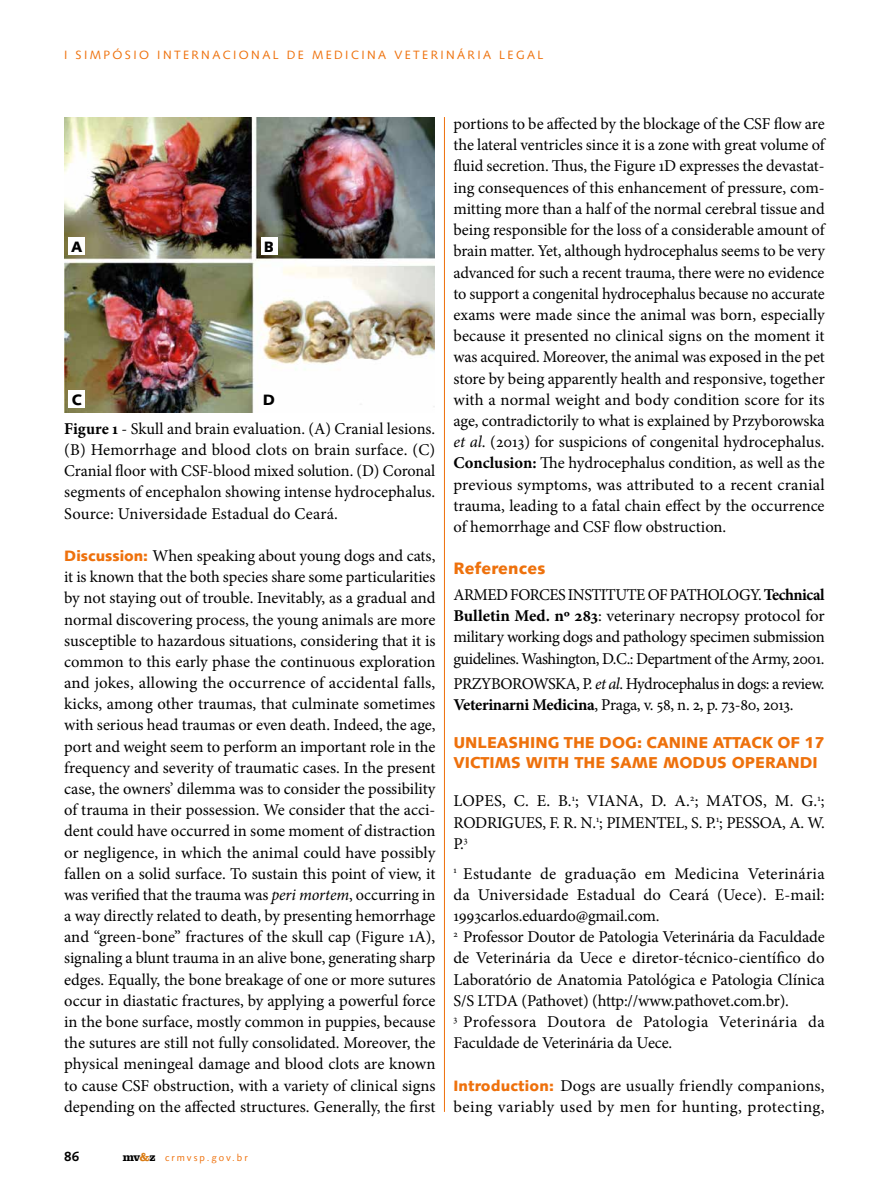
<style>
.page{position:relative;width:893px;height:1191px;background:#fff}
.page>*{position:absolute;margin:0;border:0;box-sizing:border-box;transform-origin:0 0}
.t1{font:16.5px/21.1px "Minion Pro";letter-spacing:-.005em;color:#000;text-align:justify}
.t2{font:16.5px/21.1px "Minion Pro";letter-spacing:-.025em;color:#000}
.t3{font:16.5px/21.1px "Minion Pro";letter-spacing:.015em;color:#000}
.t4{font:900 16.5px "Syntax LT Std";letter-spacing:.01em;color:#ee710c}
.t5{font:900 15.75px/20.4px "Syntax LT Std";color:#ee710c}
.t6{font:900 15px "Syntax LT Std";color:#000}
.t7{font:700 13.5px "Syntax LT Std";color:#000}
.t8{font:12px "Syntax LT Std";letter-spacing:.2em;color:#ee710c}
.t9{font:9.75px "Syntax LT Std";letter-spacing:.2em;color:#ee710c}
.s1{font-weight:700}
.s2{font-family:"Syntax LT Std";font-weight:900;font-size:15px;color:#ee710c}
.s3{font-style:italic}
.s4{font-family:"Clarendon LT Std";font-weight:700;font-size:12px;color:#000}
.s5{font-family:"Clarendon LT Std";font-weight:700;font-size:12px;color:#d97b14}
</style>
<div class="page">
<hr style="left:444px;top:117px;width:1px;height:995px;background:#ee710c">
<img style="left:64px;top:117px;width:371px;height:295px">
<div style="left:69px;top:237px;width:16px;height:18px;background:#fff"></div>
<div style="left:69px;top:390px;width:16px;height:18px;background:#fff"></div>
<div style="left:261px;top:237px;width:16px;height:18px;background:#fff"></div>
<div style="left:261px;top:390px;width:16px;height:18px;background:#fff"></div>
<p class="t8" style="left:64px;top:47px;width:481px">I SIMPÓSIO INTERNACIONAL DE MEDICINA VETERINÁRIA LEGAL</p>
<p class="t6" style="left:71px;top:237px;width:13px">A</p>
<p class="t6" style="left:72px;top:391px;width:12px">C</p>
<p class="t6" style="left:264px;top:237px;width:12px">B</p>
<p class="t6" style="left:263px;top:391px;width:14px">D</p>
<p class="t1" style="left:64px;top:418px;width:373px"><span class="s1">Figure 1</span> - Skull and brain evaluation. (A) Cranial lesions. (B) Hemorrhage and blood clots on brain surface. (C)<br>Cranial floor with CSF-blood mixed solution. (D) Coronal segments of encephalon showing intense hydrocephalus.<br>Source: Universidade Estadual do Ceará.</p>
<p class="t1" style="left:64px;top:545px;width:373px"><span class="s2">Discussion:</span> When speaking about young dogs and cats, it is known that the both species share some particularities by not staying out of trouble. Inevitably, as a gradual and normal discovering process, the young animals are more susceptible to hazardous situations, considering that it is common to this early phase the continuous exploration and jokes, allowing the occurrence of accidental falls, kicks, among other traumas, that culminate sometimes with serious head traumas or even death. Indeed, the age, port and weight seem to perform an important role in the frequency and severity of traumatic cases. In the present case, the owners’ dilemma was to consider the possibility of trauma in their possession. We consider that the acci&shy;dent could have occurred in some moment of distraction or negligence, in which the animal could have possibly fallen on a solid surface. To sustain this point of view, it was verified that the trauma was <span class="s3">peri mortem</span>, occurring in a way directly related to death, by presenting hemorrhage and “green-bone” fractures of the skull cap (Figure 1A), signaling a blunt trauma in an alive bone, generating sharp edges. Equally, the bone breakage of one or more sutures occur in diastatic fractures, by applying a powerful force in the bone surface, mostly common in puppies, because the sutures are still not fully consolidated. Moreover, the physical meningeal damage and blood clots are known to cause CSF obstruction, with a variety of clinical signs depending on the affected structures. Generally, the first</p>
<p class="t7" style="left:64px;top:1148px;width:17px">86</p>
<p class="t9" style="left:123px;top:1151px;width:126px"><span class="s4">mv</span><span class="s5">&amp;</span><span class="s4">z</span> crmvsp.gov.br</p>
<p class="t1" style="left:453px;top:113px;width:373px">portions to be affected by the blockage of the CSF flow are the lateral ventricles since it is a zone with great volume of fluid secretion. Thus, the Figure 1D expresses the devastat&shy;ing consequences of this enhancement of pressure, com&shy;mitting more than a half of the normal cerebral tissue and being responsible for the loss of a considerable amount of brain matter. Yet, although hydrocephalus seems to be very advanced for such a recent trauma, there were no evidence to support a congenital hydrocephalus because no accurate exams were made since the animal was born, especially because it presented no clinical signs on the moment it was acquired. Moreover, the animal was exposed in the pet store by being apparently health and responsive, together with a normal weight and body condition score for its age, contradictorily to what is explained by Przyborowska <span class="s3">et al</span>. (2013) for suspicions of congenital hydrocephalus.<br><span class="s1">Conclusion:</span> The hydrocephalus condition, as well as the previous symptoms, was attributed to a recent cranial trauma, leading to a fatal chain effect by the occurrence of hemorrhage and CSF flow obstruction.</p>
<p class="t4" style="left:453px;top:559px;width:93px">References</p>
<p class="t1" style="left:453px;top:584px;width:373px">ARMED FORCES INSTITUTE OF PATHOLOGY. <span class="s1">Technical Bulletin Med. nº 283</span>: veterinary necropsy protocol for military working dogs and pathology specimen submission guidelines. Washington, D.C.: Department of the Army, 2001.</p>
<p class="t2" style="left:453px;top:673px;width:373px">PRZYBOROWSKA, P. <span class="s3">et al</span>. Hydrocephalus in dogs: a review.<br><span class="s1">Veterinarni Medicina</span>, Praga, v. 58, n. 2, p. 73-80, 2013.</p>
<p class="t5" style="left:453px;top:732px;width:373px">UNLEASHING THE DOG: CANINE ATTACK OF 17<br>VICTIMS WITH THE SAME MODUS OPERANDI</p>
<p class="t1" style="left:453px;top:790px;width:373px">LOPES, C. E. B.<sup>1</sup>; VIANA, D. A.<sup>2</sup>; MATOS, M. G.<sup>1</sup>; RODRIGUES, F. R. N.<sup>1</sup>; PIMENTEL, S. P.<sup>1</sup>; PESSOA, A. W.<br>P.<sup>3</sup></p>
<p class="t1" style="left:453px;top:862px;width:373px;text-align:left"><sup>1</sup> Estudante de graduação em Medicina Veterinária da Universidade Estadual do Ceará (Uece). E-mail:<br>1993carlos.eduardo@gmail.com.<br><sup>2</sup> Professor Doutor de Patologia Veterinária da Faculdade de Veterinária da Uece e diretor-técnico-científico do Laboratório de Anatomia Patológica e Patologia Clínica S/S LTDA (Pathovet) (http://www.pathovet.com.br).<br><sup>3</sup> Professora Doutora de Patologia Veterinária da Faculdade de Veterinária da Uece.</p>
<p class="t3" style="left:453px;top:1075px;width:373px"><span class="s2">Introduction:</span> Dogs are usually friendly companions, being variably used by men for hunting, protecting,</p>
</div>
